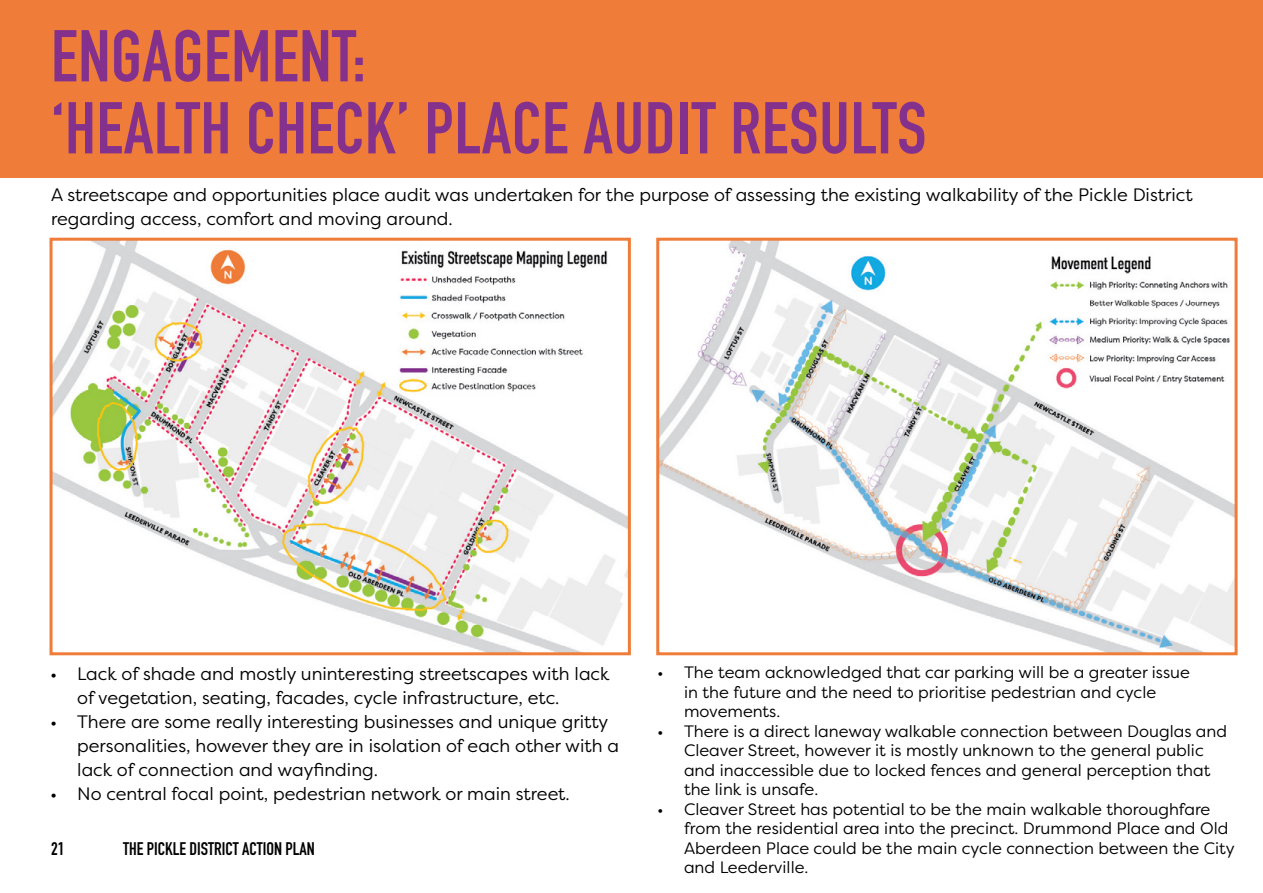
<style>
.page{position:relative;width:1263px;height:893px;background:#fff}
.page>*{position:absolute;margin:0;border:0;box-sizing:border-box;transform-origin:0 0}
.TPD_TITLES{font:700 72px "DIN Condensed";letter-spacing:.01em;color:#84318d}
.TPD_BODY_TEXT{font:18px/24px "Filson Pro";color:#000}
.t1{font:700 18px "DIN Condensed";color:#000}
.t2{font:16.5px/19.5px "Filson Pro";color:#000}
</style>
<div class="page">
<div style="left:0;top:0;width:1263px;height:178px;background:#ef7c39"></div>
<img style="left:54px;top:242px;width:573px;height:409px">
<div style="left:50px;top:238px;width:581px;height:417px;border:3px solid #ef7c39"></div>
<img style="left:660px;top:242px;width:573px;height:409px">
<div style="left:656px;top:238px;width:581px;height:417px;border:3px solid #ef7c39"></div>
<p class="TPD_TITLES" style="left:51px;top:8px;width:316px">ENGAGEMENT:</p>
<p class="TPD_TITLES" style="left:51px;top:80px;width:877px">‘HEALTH CHECK’ PLACE AUDIT RESULTS</p>
<p class="TPD_BODY_TEXT" style="left:51px;top:182px;width:1143px">A streetscape and opportunities place audit was undertaken for the purpose of assessing the existing walkability of the Pickle District regarding access, comfort and moving around.</p>
<p class="TPD_BODY_TEXT" style="left:77px;top:661px;width:534px;text-indent:-27px">• Lack of shade and mostly uninteresting streetscapes with lack of vegetation, seating, facades, cycle infrastructure, etc.</p>
<p class="TPD_BODY_TEXT" style="left:77px;top:709px;width:543px;text-indent:-27px">• There are some really interesting businesses and unique gritty personalities, however they are in isolation of each other with a lack of connection and wayfinding.</p>
<p class="TPD_BODY_TEXT" style="left:50px;top:781px;width:521px">• No central focal point, pedestrian network or main street.</p>
<p class="t1" style="left:51px;top:836px;width:15px">21</p>
<p class="t1" style="left:123px;top:836px;width:193px">THE PICKLE DISTRICT ACTION PLAN</p>
<p class="t2" style="left:684px;top:662px;width:507px;text-indent:-27px">• The team acknowledged that car parking will be a greater issue in the future and the need to prioritise pedestrian and cycle movements.</p>
<p class="t2" style="left:684px;top:721px;width:545px;text-indent:-27px">• There is a direct laneway walkable connection between Douglas and Cleaver Street, however it is mostly unknown to the general public and inaccessible due to locked fences and general perception that the link is unsafe.</p>
<p class="t2" style="left:684px;top:799px;width:552px;text-indent:-27px">• Cleaver Street has potential to be the main walkable thoroughfare from the residential area into the precinct. Drummond Place and Old Aberdeen Place could be the main cycle connection between the City and Leederville.</p>
</div>
